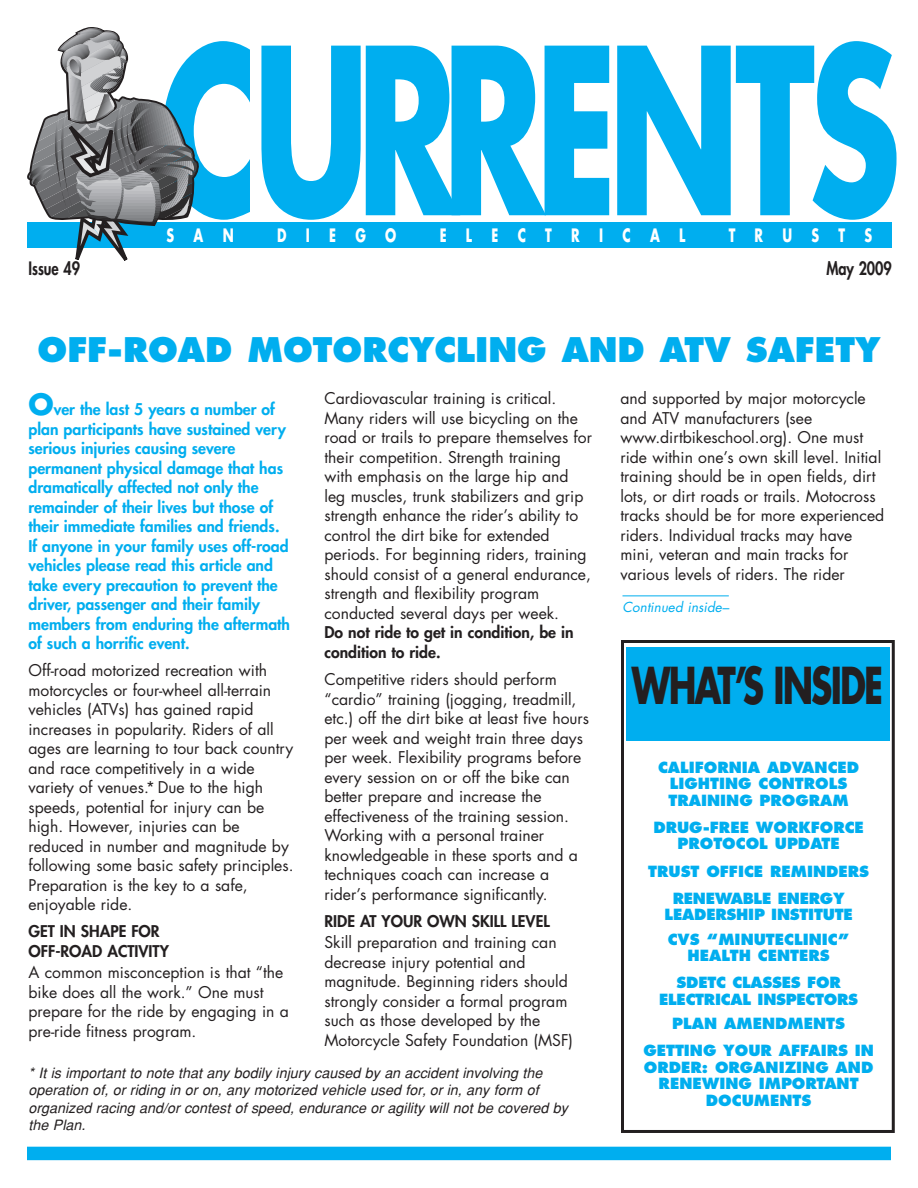
<style>
.page{position:relative;width:918px;height:1188px;background:#fff}
.page>*{position:absolute;margin:0;border:0;box-sizing:border-box;transform-origin:0 0}
.t1{font:700 225px "Futura";letter-spacing:-.065em;color:#00aeef;scale:.67 1}
.t2{font:700 49.5px "Futura";letter-spacing:-.055em;color:#231f20;scale:.7 1}
.t3{font:800 33px "Futura";color:#00aeef}
.t4{font:700 18px "Futura";letter-spacing:1.53em;color:#fff;scale:.7 1}
.t5{font:800 18px "Futura";color:#231f20;scale:.8 1}
.t6{font:15.75px/19.5px "Futura";color:#231f20}
.t7{font:800 15.75px/19.5px "Futura";color:#00aeef}
.t8{font:800 15.75px/19.5px "Futura";color:#231f20}
.t9{font:800 15px/16.5px "Futura";color:#00aeef;text-align:center}
.t10{font:italic 14.25px/17.1px "Helvetica";letter-spacing:.005em;color:#231f20}
.t11{font:italic 13.5px "Futura";letter-spacing:.005em;color:#00aeef}
.s1{font-weight:700;font-size:28.5px}
</style>
<div class="page">
<div style="left:27px;top:222px;width:864px;height:26px;background:#00aeef"></div>
<svg style="left:27px;top:27px;width:172px;height:234px"></svg>
<div style="left:27px;top:1147px;width:864px;height:13px;background:#00aeef"></div>
<div style="left:621px;top:640px;width:274px;height:493px;border:3px solid #231f20"></div>
<div style="left:626px;top:647px;width:264px;height:94px;background:#00aeef"></div>
<hr style="left:622px;top:596px;width:107px;height:1px;background:#00aeef">
<h1 class="t1" style="left:159px;top:29px;width:1109px">CURRENTS</h1>
<p class="t4" style="left:167px;top:227px;width:98px">SAN</p>
<p class="t4" style="left:277px;top:227px;width:172px">DIEGO</p>
<p class="t4" style="left:440px;top:227px;width:352px">ELECTRICAL</p>
<p class="t4" style="left:729px;top:227px;width:207px">TRUSTS</p>
<p class="t5" style="left:28px;top:260px;width:66px">Issue 49</p>
<p class="t5" style="left:826px;top:260px;width:83px">May 2009</p>
<h3 class="t3" style="left:38px;top:335px;width:845px">OFF-ROAD MOTORCYCLING AND ATV SAFETY</h3>
<p class="t7" style="left:28px;top:401px;width:263px"><span class="s1">O</span>ver the last 5 years a number of plan participants have sustained very serious injuries causing severe permanent physical damage that has dramatically affected not only the remainder of their lives but those of their immediate families and friends.<br>If anyone in your family uses off-road vehicles please read this article and take every precaution to prevent the driver, passenger and their family members from enduring the aftermath of such a horrific event.</p>
<p class="t6" style="left:28px;top:662px;width:267px">Off-road motorized recreation with motorcycles or four-wheel all-terrain vehicles (ATVs) has gained rapid increases in popularity. Riders of all ages are learning to tour back country and race competitively in a wide variety of venues.*Due to the high speeds, potential for injury can be high. However, injuries can be reduced in number and magnitude by following some basic safety principles.<br>Preparation is the key to a safe, enjoyable ride.</p>
<p class="t8" style="left:28px;top:923px;width:142px">GET IN SHAPE FOR<br>OFF-ROAD ACTIVITY</p>
<p class="t6" style="left:28px;top:964px;width:262px">A common misconception is that “the bike does all the work.” One must prepare for the ride by engaging in a pre-ride fitness program.</p>
<p class="t6" style="left:324px;top:390px;width:269px">Cardiovascular training is critical.<br>Many riders will use bicycling on the road or trails to prepare themselves for their competition. Strength training with emphasis on the large hip and leg muscles, trunk stabilizers and grip strength enhance the rider’s ability to control the dirt bike for extended periods. For beginning riders, training should consist of a general endurance, strength and flexibility program conducted several days per week.</p>
<p class="t8" style="left:324px;top:624px;width:251px">Do not ride to get in condition, be in condition to ride.</p>
<p class="t6" style="left:324px;top:671px;width:266px">Competitive riders should perform “cardio” training (jogging, treadmill, etc.) off the dirt bike at least five hours per week and weight train three days per week. Flexibility programs before every session on or off the bike can better prepare and increase the effectiveness of the training session.<br>Working with a personal trainer knowledgeable in these sports and a techniques coach can increase a rider’s performance significantly.</p>
<p class="t8" style="left:324px;top:912px;width:227px">RIDE AT YOUR OWN SKILL LEVEL</p>
<p class="t6" style="left:324px;top:934px;width:250px">Skill preparation and training can decrease injury potential and magnitude. Beginning riders should strongly consider a formal program such as those developed by the Motorcycle Safety Foundation (MSF)</p>
<p class="t6" style="left:620px;top:390px;width:265px">and supported by major motorcycle and ATV manufacturers (see www.dirtbikeschool.org). One must ride within one’s own skill level. Initial training should be in open fields, dirt lots, or dirt roads or trails. Motocross tracks should be for more experienced riders. Individual tracks may have mini, veteran and main tracks for various levels of riders. The rider</p>
<p class="t11" style="left:622px;top:601px;width:108px">Continued inside–</p>
<h2 class="t2" style="left:632px;top:662px;width:361px">WHAT’S INSIDE</h2>
<p class="t9" style="left:658px;top:760px;width:203px">CALIFORNIA ADVANCED<br>LIGHTING CONTROLS<br>TRAINING PROGRAM</p>
<p class="t9" style="left:653px;top:820px;width:212px">DRUG-FREE WORKFORCE<br>PROTOCOL UPDATE</p>
<p class="t9" style="left:648px;top:859px;width:222px;line-height:27.3px">TRUST OFFICE REMINDERS<br>RENEWABLE ENERGY</p>
<p class="t9" style="left:665px;top:904px;width:190px;line-height:24px;text-align:left">LEADERSHIP INSTITUTE<br>CVS “MINUTECLINIC”</p>
<p class="t9" style="left:677px;top:943px;width:166px;line-height:27.3px">HEALTH CENTERS<br>SDETC CLASSES FOR</p>
<p class="t9" style="left:659px;top:988px;width:201px;line-height:24px">ELECTRICAL INSPECTORS<br>PLAN AMENDMENTS</p>
<p class="t9" style="left:643px;top:1044px;width:232px">GETTING YOUR AFFAIRS IN<br>ORDER: ORGANIZING AND<br>RENEWING IMPORTANT<br>DOCUMENTS</p>
<p class="t10" style="left:28px;top:1065px;width:541px">* It is important to note that any bodily injury caused by an accident involving the operation of, or riding in or on, any motorized vehicle used for, or in, any form of organized racing and/or contest of speed, endurance or agility will not be covered by the Plan.</p>
</div>
